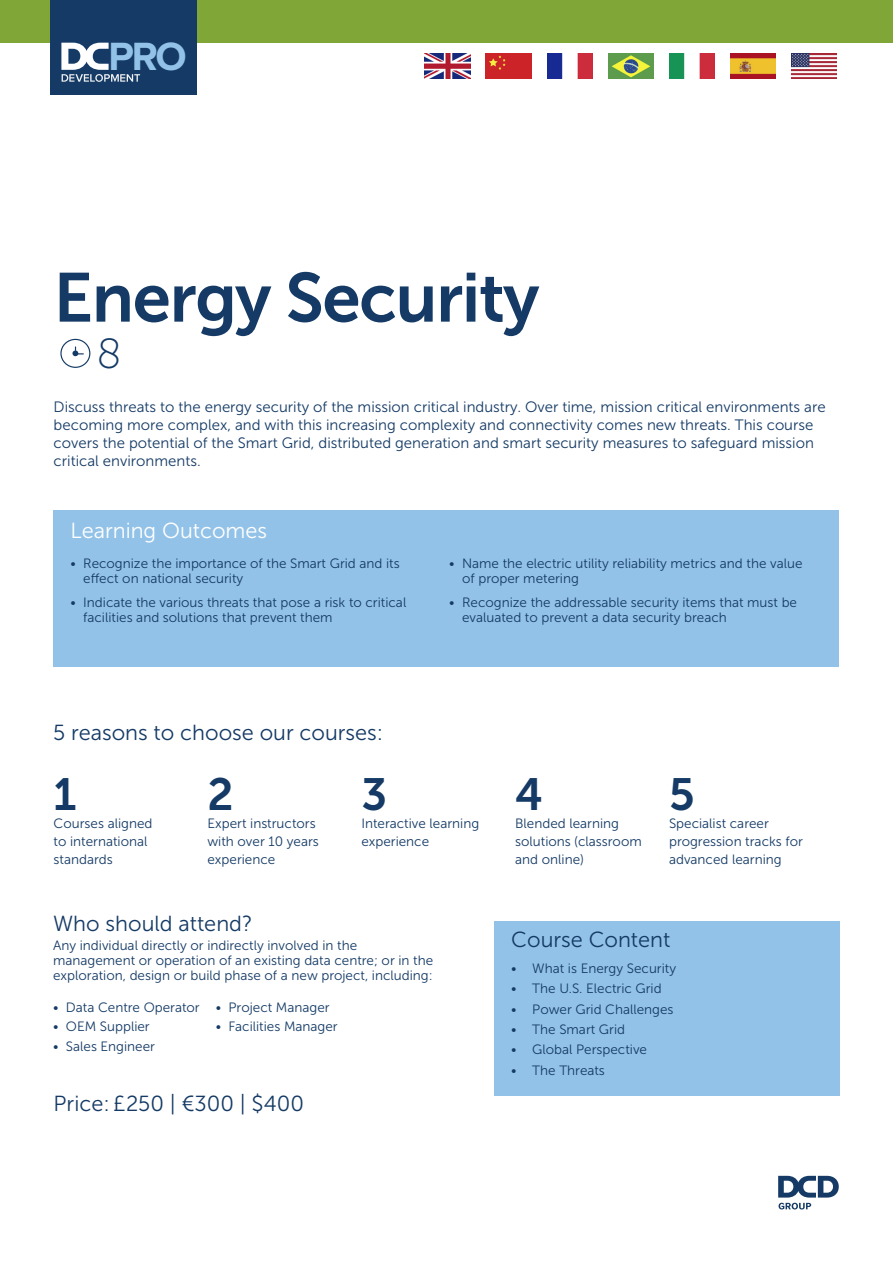
<style>
.page{position:relative;width:893px;height:1263px;background:#fff}
.page>*{position:absolute;margin:0;border:0;box-sizing:border-box;transform-origin:0 0}
.t1{font:69px "Museo Sans 700";letter-spacing:-.02em;color:#143a65}
.t2{font:45px "Museo Sans 700";color:#143a65}
.t3{font:42px "Museo Sans 100";color:#143a65}
.t4{font:700 40.8px "Proxima Nova";color:#93c2e8}
.t5{font:21.75px "Museo Sans 300";color:#143a65}
.t6{font:21.75px "Museo Sans 300";color:#fff}
.t7{font:15px/18px "Museo Sans 300";color:#143a65}
.t8{font:13.5px/18px "Museo Sans 300";color:#143a65}
</style>
<div class="page">
<div style="left:494px;top:921px;width:346px;height:174px;background:#93c2e8"></div>
<div style="left:0;top:0;width:893px;height:43px;background:#81a638"></div>
<div style="left:53px;top:510px;width:786px;height:156px;background:#93c2e8"></div>
<img style="left:425px;top:54px;width:46px;height:24px">
<img style="left:486px;top:54px;width:46px;height:24px">
<img style="left:547px;top:54px;width:46px;height:24px">
<img style="left:608px;top:54px;width:46px;height:24px">
<img style="left:669px;top:54px;width:46px;height:24px">
<img style="left:730px;top:54px;width:46px;height:24px">
<img style="left:791px;top:54px;width:46px;height:24px">
<div style="left:60px;top:339px;width:30px;height:29px;border:1px solid #143a65;border-radius:50%"></div>
<svg style="left:72px;top:347px;width:11px;height:9px"></svg>
<div style="left:50px;top:0;width:147px;height:94px;background:#143a65"></div>
<svg style="left:61px;top:43px;width:79px;height:39px"></svg>
<svg style="left:778px;top:1203px;width:33px;height:6px"></svg>
<svg style="left:778px;top:1176px;width:61px;height:21px"></svg>
<p class="t4" style="left:109px;top:38px;width:79px">PRO</p>
<p class="t1" style="left:53px;top:259px;width:487px">Energy Security</p>
<p class="t3" style="left:97px;top:331px;width:27px">8</p>
<p class="t7" style="left:54px;top:398px;width:773px">Discuss threats to the energy security of the mission critical industry. Over time, mission critical environments are becoming more complex, and with this increasing complexity and connectivity comes new threats. This course covers the potential of the Smart Grid, distributed generation and smart security measures to safeguard mission critical environments.</p>
<p class="t6" style="left:70px;top:519px;width:198px">Learning Outcomes</p>
<p class="t8" style="left:83px;top:556px;width:318px;line-height:15px;text-indent:-13px">• Recognize the importance of the Smart Grid and its effect on national security</p>
<p class="t8" style="left:83px;top:595px;width:325px;line-height:15px;text-indent:-13px">• Indicate the various threats that pose a risk to critical facilities and solutions that prevent them</p>
<p class="t5" style="left:53px;top:721px;width:332px">5 reasons to choose our courses:</p>
<p class="t8" style="left:462px;top:556px;width:342px;line-height:15px;text-indent:-13px">• Name the electric utility reliability metrics and the value of proper metering</p>
<p class="t8" style="left:462px;top:595px;width:336px;line-height:15px;text-indent:-13px">• Recognize the addressable security items that must be evaluated to prevent a data security breach</p>
<p class="t2" style="left:54px;top:769px;width:25px">1</p>
<p class="t8" style="left:54px;top:814px;width:100px">Courses aligned to international standards</p>
<p class="t2" style="left:207px;top:769px;width:28px">2</p>
<p class="t8" style="left:207px;top:814px;width:113px">Expert instructors with over 10 years experience</p>
<p class="t2" style="left:361px;top:769px;width:27px">3</p>
<p class="t8" style="left:361px;top:814px;width:119px">Interactive learning experience</p>
<p class="t5" style="left:53px;top:912px;width:201px">Who should attend?</p>
<p class="t8" style="left:53px;top:938px;width:382px;line-height:15px">Any individual directly or indirectly involved in the management or operation of an existing data centre; or in the exploration, design or build phase of a new project, including:</p>
<p class="t8" style="left:53px;top:998px;width:148px">• Data Centre Operator</p>
<p class="t8" style="left:53px;top:1018px;width:98px">• OEM Supplier</p>
<p class="t8" style="left:53px;top:1037px;width:103px">• Sales Engineer</p>
<p class="t8" style="left:216px;top:998px;width:115px">• Project Manager</p>
<p class="t8" style="left:216px;top:1018px;width:123px">• Facilities Manager</p>
<p class="t5" style="left:54px;top:1092px;width:252px">Price: £250 | €300 | $400</p>
<p class="t2" style="left:515px;top:769px;width:29px">4</p>
<p class="t8" style="left:515px;top:814px;width:128px">Blended learning solutions (classroom and online)</p>
<p class="t2" style="left:669px;top:769px;width:27px">5</p>
<p class="t8" style="left:669px;top:814px;width:135px">Specialist career progression tracks for advanced learning</p>
<p class="t5" style="left:511px;top:928px;width:161px">Course Content</p>
<p class="t8" style="left:511px;top:959px;width:166px">• What is Energy Security</p>
<p class="t8" style="left:511px;top:979px;width:152px">• The U.S. Electric Grid</p>
<p class="t8" style="left:511px;top:1000px;width:164px">• Power Grid Challenges</p>
<p class="t8" style="left:511px;top:1020px;width:115px">• The Smart Grid</p>
<p class="t8" style="left:511px;top:1041px;width:137px">• Global Perspective</p>
<p class="t8" style="left:511px;top:1061px;width:95px">• The Threats</p>
</div>
